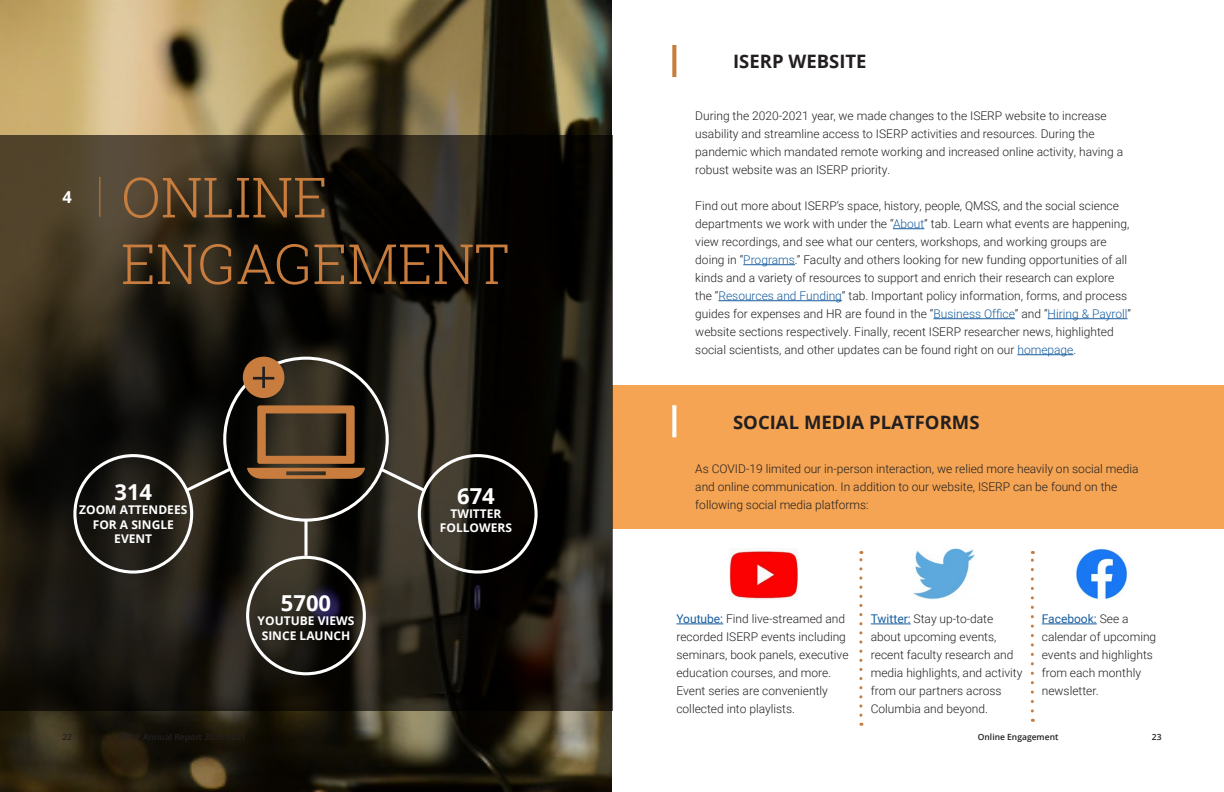
<style>
.page{position:relative;width:1224px;height:792px;background:#fff}
.page>*{position:absolute;margin:0;border:0;box-sizing:border-box;transform-origin:0 0}
.Page_Header_-_Blue{font:300 55.5px/66.6px "Roboto Slab";color:#c87d3f}
.Blue_Text_-_Align_Ce{font:700 22px "Open Sans";color:#fff}
.Page_Header_-_Black{font:700 18.5px "Open Sans";color:#231f20}
.Page_Section_Title{font:700 16.4px "Open Sans";color:#fff}
.Page_Body_Text_-_Whi{font:300 12px/18px "Roboto";color:#231f20}
.Blue_Text_-_Align_Ce-2{font:700 12px/14.4px "Open Sans";color:#fff;text-align:center}
.t1{font:600 8.5px "Open Sans";color:#231f20}
.s1{color:#175d9e}
.s2{font-weight:400;color:#175d9e}
</style>
<div class="page">
<div style="left:612px;top:385px;width:612px;height:144px;background:#f4a453"></div>
<img style="left:0;top:0;width:612px;height:792px">
<svg style="left:0;top:135px;width:613px;height:576px;background:#221e16"></svg>
<hr style="left:99px;top:177px;width:1px;height:40px;background:#c87d3f">
<svg style="left:182px;top:465px;width:52px;height:30px;background:#413d35"></svg>
<svg style="left:672px;top:45px;width:4px;height:32px"></svg>
<svg style="left:859px;top:551px;width:3px;height:164px"></svg>
<svg style="left:1031px;top:551px;width:3px;height:160px"></svg>
<svg style="left:247px;top:405px;width:118px;height:74px;background:#644527"></svg>
<div style="left:243px;top:357px;width:41px;height:41px;background:#c87d3f;border-radius:50%"></div>
<hr style="left:253px;top:377px;width:21px;height:3px;background:#231f20">
<hr style="left:262px;top:367px;width:3px;height:21px;background:#231f20">
<svg style="left:377px;top:465px;width:52px;height:30px;background:#565248"></svg>
<svg style="left:304px;top:519px;width:4px;height:37px"></svg>
<img style="left:729px;top:549px;width:69px;height:50px">
<img style="left:913px;top:548px;width:62px;height:51px">
<img style="left:1076px;top:548px;width:52px;height:51px">
<hr style="left:893px;top:228px;width:31px;height:1px;background:#175d9e">
<hr style="left:743px;top:264px;width:52px;height:1px;background:#175d9e">
<hr style="left:718px;top:300px;width:124px;height:1px;background:#175d9e">
<hr style="left:934px;top:318px;width:81px;height:1px;background:#175d9e">
<hr style="left:1048px;top:318px;width:80px;height:1px;background:#175d9e">
<hr style="left:1017px;top:354px;width:56px;height:1px;background:#175d9e">
<div style="left:418px;top:454px;width:120px;height:120px;border:3px solid #fff;border-radius:50%"></div>
<div style="left:246px;top:556px;width:120px;height:119px;border:3px solid #fff;border-radius:50%"></div>
<div style="left:73px;top:454px;width:120px;height:120px;border:3px solid #fff;border-radius:50%"></div>
<svg style="left:672px;top:405px;width:4px;height:32px"></svg>
<hr style="left:676px;top:624px;width:47px;height:1px;background:#175d9e">
<hr style="left:871px;top:624px;width:40px;height:1px;background:#175d9e">
<hr style="left:1042px;top:624px;width:55px;height:1px;background:#175d9e">
<p class="Page_Section_Title" style="left:62px;top:186px;width:11px">4</p>
<p class="Page_Header_-_Blue" style="left:121px;top:163px;width:390px">ONLINE<br>ENGAGEMENT</p>
<p class="Blue_Text_-_Align_Ce" style="left:114px;top:477px;width:39px">314</p>
<p class="Blue_Text_-_Align_Ce-2" style="left:79px;top:503px;width:110px">ZOOM ATTENDEES<br>FOR A SINGLE<br>EVENT</p>
<p class="Blue_Text_-_Align_Ce" style="left:281px;top:588px;width:52px">5700</p>
<p class="Blue_Text_-_Align_Ce-2" style="left:258px;top:614px;width:98px">YOUTUBE VIEWS<br>SINCE LAUNCH</p>
<p class="Blue_Text_-_Align_Ce" style="left:457px;top:480px;width:39px">674</p>
<p class="Blue_Text_-_Align_Ce-2" style="left:440px;top:506px;width:74px">TWITTER<br>FOLLOWERS</p>
<p class="Page_Header_-_Black" style="left:733px;top:48px;width:135px">ISERP WEBSITE</p>
<p class="Page_Body_Text_-_Whi" style="left:695px;top:106px;width:429px">During the 2020-2021 year, we made changes to the ISERP website to increase usability and streamline access to ISERP activities and resources. During the pandemic which mandated remote working and increased online activity, having a robust website was an ISERP priority.</p>
<p class="Page_Body_Text_-_Whi" style="left:695px;top:196px;width:437px">Find out more about ISERP’s space, history, people, QMSS, and the social science departments we work with under the “<span class="s1">About</span>” tab. Learn what events are happening, view recordings, and see what our centers, workshops, and working groups are doing in “<span class="s1">Programs</span>.” Faculty and others looking for new funding opportunities of all kinds and a variety of resources to support and enrich their research can explore the “<span class="s1">Resources and Funding</span>” tab. Important policy information, forms, and process guides for expenses and HR are found in the “<span class="s1">Business Office</span>” and “<span class="s1">Hiring &amp; Payroll</span>” website sections respectively. Finally, recent ISERP researcher news, highlighted social scientists, and other updates can be found right on our <span class="s1">homepage</span>.</p>
<p class="Page_Header_-_Black" style="left:733px;top:409px;width:248px">SOCIAL MEDIA PLATFORMS</p>
<p class="Page_Body_Text_-_Whi" style="left:695px;top:459px;width:445px">As COVID-19 limited our in-person interaction, we relied more heavily on social media and online communication. In addition to our website, ISERP can be found on the following social media platforms:</p>
<p class="Page_Body_Text_-_Whi" style="left:676px;top:609px;width:174px"><span class="s2">Youtube:</span> Find live-streamed and recorded ISERP events including seminars, book panels, executive education courses, and more.<br>Event series are conveniently collected into playlists.</p>
<p class="Page_Body_Text_-_Whi" style="left:871px;top:609px;width:153px"><span class="s2">Twitter:</span> Stay up-to-date about upcoming events, recent faculty research and media highlights, and activity from our partners across<br>Columbia and beyond.</p>
<p class="Page_Body_Text_-_Whi" style="left:1042px;top:609px;width:116px"><span class="s2">Facebook:</span> See a calendar of upcoming events and highlights from each monthly newsletter.</p>
<p class="t1" style="left:62px;top:731px;width:11px">22</p>
<p class="t1" style="left:978px;top:731px;width:82px">Online Engagement</p>
<p class="t1" style="left:1152px;top:731px;width:11px">23</p>
</div>
